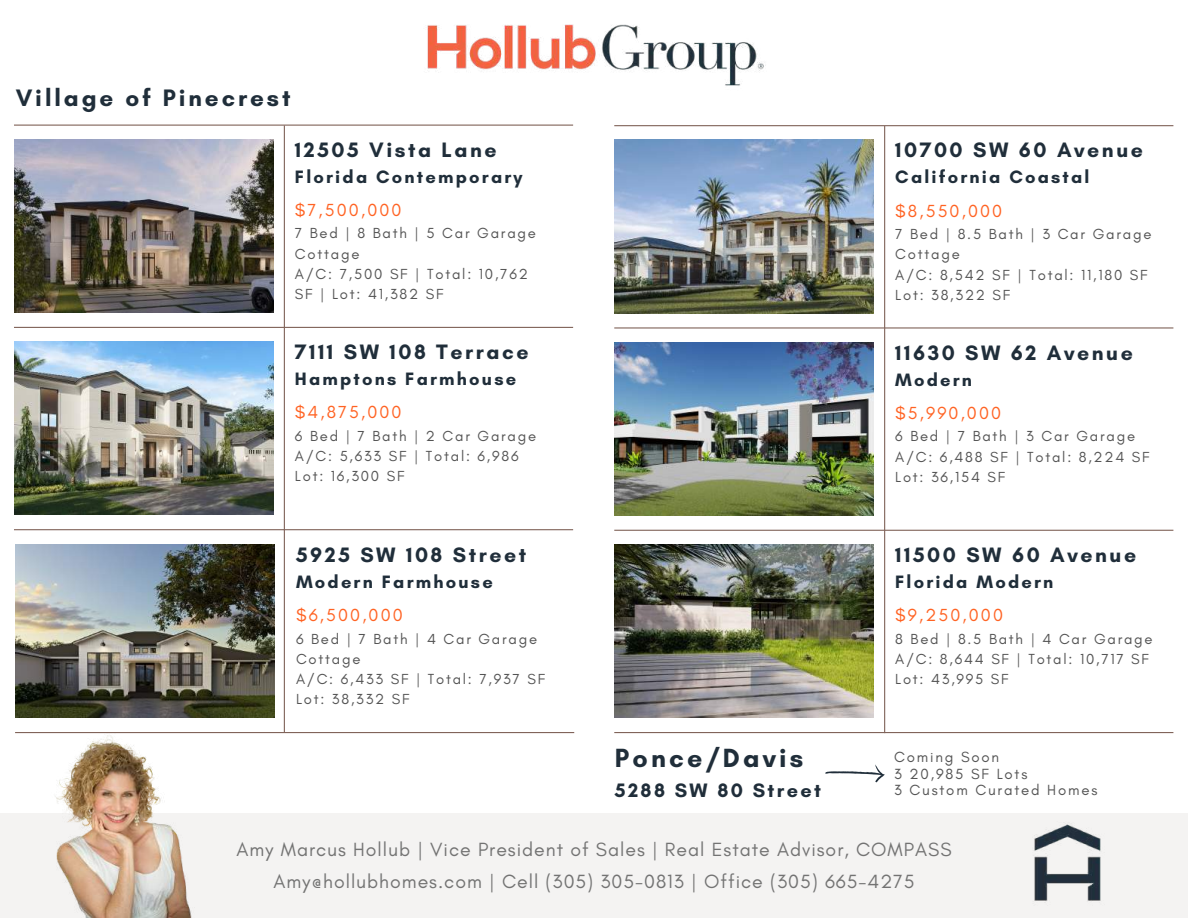
<style>
.page{position:relative;width:1188px;height:918px;background:#fff}
.page>*{position:absolute;margin:0;border:0;box-sizing:border-box;transform-origin:0 0}
.t1{font:700 26.85px "Glacial Indifference";letter-spacing:.12em;color:#202e3a}
.t2{font:700 24.3px "Glacial Indifference";letter-spacing:.12em;color:#202e3a}
.t3{font:700 21.3px "Glacial Indifference";letter-spacing:.12em;color:#202e3a}
.t4{font:700 19.8px "Glacial Indifference";letter-spacing:.12em;color:#202e3a}
.t5{font:19.5px/31.7px "Glacial Indifference";letter-spacing:.05em;color:#737373;text-align:center}
.t6{font:700 18.3px "Glacial Indifference";letter-spacing:.12em;color:#202e3a}
.t7{font:17.85px "Glacial Indifference";letter-spacing:.12em;color:#ff6323}
.t8{font:15px/16.8px "Glacial Indifference";letter-spacing:.12em;color:#545454}
.t9{font:14.85px/20.2px "Glacial Indifference";letter-spacing:.12em;color:#545454}
</style>
<div class="page">
<img style="left:15px;top:139px;width:258px;height:174px">
<hr style="left:284px;top:125px;width:1px;height:203px;background:#81645a">
<hr style="left:14px;top:327px;width:559px;height:1px;background:#81645a">
<hr style="left:14px;top:125px;width:559px;height:1px;background:#81645a">
<img style="left:427px;top:24px;width:339px;height:62px">
<div style="left:0;top:813px;width:1188px;height:105px;background:#f4f3f2"></div>
<img style="left:1034px;top:824px;width:67px;height:77px">
<img style="left:44px;top:733px;width:153px;height:185px">
<img style="left:615px;top:140px;width:259px;height:173px">
<hr style="left:884px;top:126px;width:1px;height:203px;background:#81645a">
<hr style="left:614px;top:327px;width:559px;height:2px;background:#81645a">
<hr style="left:614px;top:125px;width:559px;height:1px;background:#81645a">
<img style="left:15px;top:342px;width:258px;height:172px">
<hr style="left:284px;top:328px;width:1px;height:202px;background:#81645a">
<hr style="left:14px;top:529px;width:559px;height:1px;background:#81645a">
<img style="left:615px;top:342px;width:259px;height:173px">
<hr style="left:884px;top:328px;width:1px;height:203px;background:#81645a">
<hr style="left:614px;top:530px;width:559px;height:1px;background:#81645a">
<img style="left:16px;top:544px;width:258px;height:174px">
<hr style="left:284px;top:530px;width:1px;height:202px;background:#81645a">
<hr style="left:15px;top:732px;width:559px;height:1px;background:#81645a">
<img style="left:615px;top:544px;width:259px;height:174px">
<hr style="left:884px;top:531px;width:1px;height:202px;background:#81645a">
<hr style="left:614px;top:732px;width:559px;height:1px;background:#81645a">
<svg style="left:825px;top:764px;width:60px;height:18px"></svg>
<h2 class="t2" style="left:16px;top:83px;width:276px">Village of Pinecrest</h2>
<h3 class="t3" style="left:295px;top:137px;width:203px">12505 Vista Lane</h3>
<p class="t6" style="left:295px;top:165px;width:229px">Florida Contemporary</p>
<p class="t7" style="left:295px;top:199px;width:108px">$7,500,000</p>
<p class="t9" style="left:295px;top:223px;width:243px">7 Bed | 8 Bath | 5 Car Garage<br>Cottage<br>A/C: 7,500 SF | Total: 10,762<br>SF | Lot: 41,382 SF</p>
<h3 class="t3" style="left:295px;top:339px;width:235px">7111 SW 108 Terrace</h3>
<p class="t6" style="left:295px;top:368px;width:223px">Hamptons Farmhouse</p>
<p class="t7" style="left:295px;top:401px;width:108px">$4,875,000</p>
<p class="t9" style="left:295px;top:425px;width:243px">6 Bed | 7 Bath | 2 Car Garage<br>A/C: 5,633 SF | Total: 6,986<br>Lot: 16,300 SF</p>
<h3 class="t3" style="left:296px;top:542px;width:232px">5925 SW 108 Street</h3>
<p class="t6" style="left:296px;top:571px;width:198px">Modern Farmhouse</p>
<p class="t7" style="left:296px;top:604px;width:108px">$6,500,000</p>
<p class="t9" style="left:296px;top:628px;width:251px">6 Bed | 7 Bath | 4 Car Garage<br>Cottage<br>A/C: 6,433 SF | Total: 7,937 SF<br>Lot: 38,332 SF</p>
<h3 class="t3" style="left:895px;top:137px;width:249px">10700 SW 60 Avenue</h3>
<p class="t6" style="left:895px;top:166px;width:196px">California Coastal</p>
<p class="t7" style="left:895px;top:200px;width:109px">$8,550,000</p>
<p class="t9" style="left:895px;top:224px;width:258px">7 Bed | 8.5 Bath | 3 Car Garage<br>Cottage<br>A/C: 8,542 SF | Total: 11,180 SF<br>Lot: 38,322 SF</p>
<h3 class="t3" style="left:895px;top:339px;width:239px">11630 SW 62 Avenue</h3>
<p class="t6" style="left:895px;top:368px;width:78px">Modern</p>
<p class="t7" style="left:895px;top:402px;width:107px">$5,990,000</p>
<p class="t9" style="left:895px;top:426px;width:256px">6 Bed | 7 Bath | 3 Car Garage<br>A/C: 6,488 SF | Total: 8,224 SF<br>Lot: 36,154 SF</p>
<h3 class="t3" style="left:895px;top:542px;width:242px">11500 SW 60 Avenue</h3>
<p class="t6" style="left:895px;top:571px;width:160px">Florida Modern</p>
<p class="t7" style="left:895px;top:604px;width:109px">$9,250,000</p>
<p class="t9" style="left:895px;top:628px;width:259px">8 Bed | 8.5 Bath | 4 Car Garage<br>A/C: 8,644 SF | Total: 10,717 SF<br>Lot: 43,995 SF</p>
<h1 class="t1" style="left:615px;top:741px;width:190px">Ponce/Davis</h1>
<p class="t8" style="left:894px;top:748px;width:135px">Coming Soon<br>3 20,985 SF Lots</p>
<h3 class="t4" style="left:615px;top:779px;width:208px">5288 SW 80 Street</h3>
<p class="t8" style="left:894px;top:782px;width:205px">3 Custom Curated Homes</p>
<h3 class="t5" style="left:236px;top:833px;width:717px">Amy Marcus Hollub | Vice President of Sales | Real Estate Advisor, COMPASS<br>Amy@hollubhomes.com | Cell (305) 305-0813 | Office (305) 665-4275</h3>
</div>
